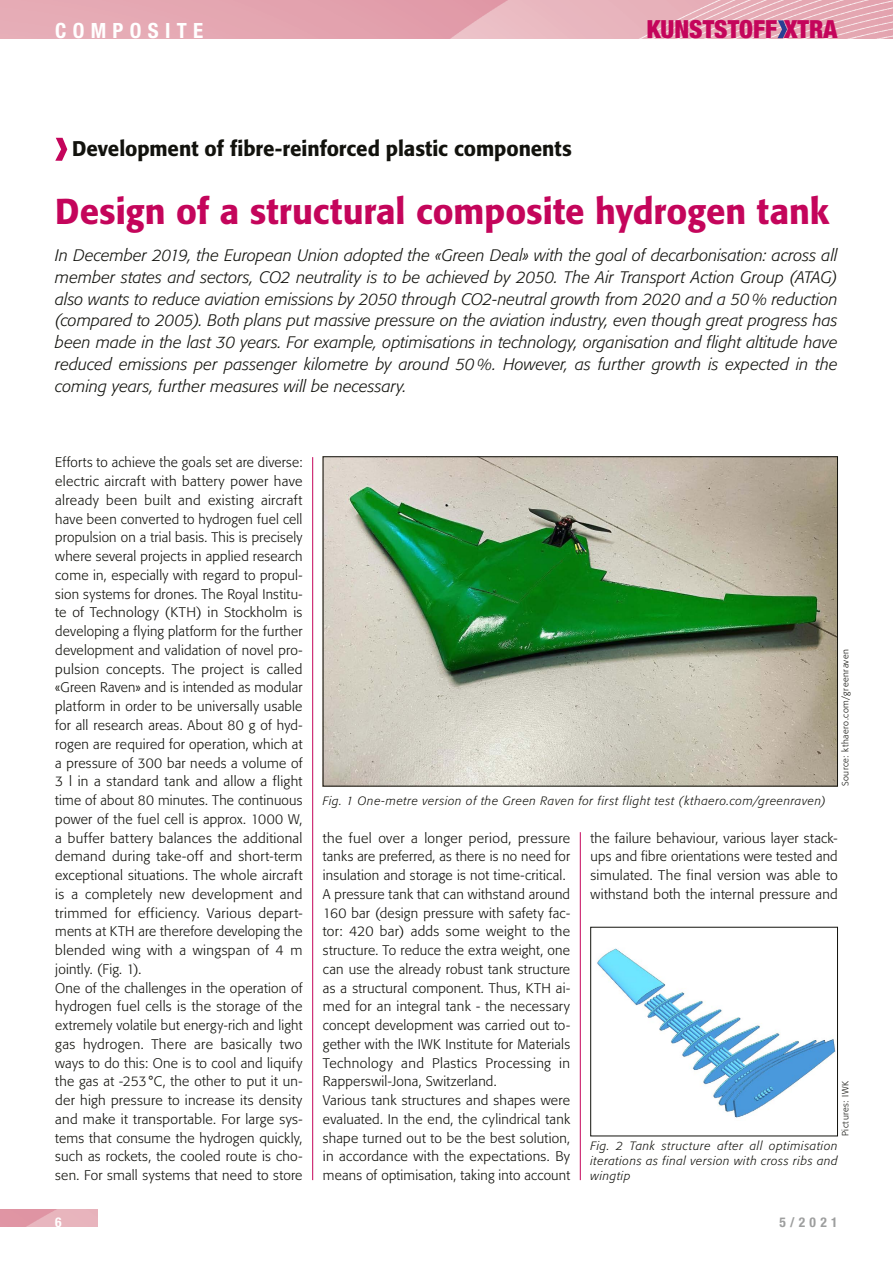
<style>
.page{position:relative;width:893px;height:1263px;background:#fff}
.page>*{position:absolute;margin:0;border:0;box-sizing:border-box;transform-origin:0 0}
.t1{font:500 35.7px "Formata";color:#c4055b}
.t2{font:900 condensed 25.05px "Helvetica Neue";color:#c4055b}
.t3{font:500 21px "Formata";letter-spacing:-.005em;color:#12120d}
.t4{font:700 condensed 21px "Helvetica Neue LT Std";letter-spacing:.3em;color:#fff}
.t5{font:italic 300 16.5px/21.8px "Formata";letter-spacing:.005em;color:#12120d;text-align:justify}
.t6{font:300 13.8px/18.8px "Formata";letter-spacing:.02em;color:#12120d}
.t7{font:700 condensed 13.5px "Helvetica Neue LT Std";color:#9d9e9e}
.t8{font:700 condensed 13.5px "Helvetica Neue LT Std";color:#fff}
.t9{font:italic 300 12px/15px "Formata";letter-spacing:.05em;color:#12120d;text-align:justify}
.t10{font:300 9px "Formata";letter-spacing:.06em;color:#12120d}
</style>
<div class="page">
<img style="left:0;top:0;width:893px;height:38px">
<img style="left:0;top:1210px;width:98px;height:17px">
<svg style="left:777px;top:20px;width:10px;height:18px"></svg>
<svg style="left:55px;top:138px;width:12px;height:23px"></svg>
<hr style="left:312px;top:457px;width:1px;height:723px;background:#c4055b">
<hr style="left:580px;top:832px;width:1px;height:348px;background:#c4055b">
<img style="left:325px;top:458px;width:511px;height:326px">
<img style="left:597px;top:948px;width:239px;height:170px">
<div style="left:590px;top:927px;width:248px;height:209px;border:1px solid #12120d"></div>
<h3 class="t4" style="left:55px;top:18px;width:149px">COMPOSITE</h3>
<h2 class="t2" style="left:647px;top:14px;width:192px">KUNSTSTOFF XTRA</h2>
<h3 class="t3" style="left:72px;top:136px;width:501px">Development of fibre-reinforced plastic components</h3>
<h1 class="t1" style="left:55px;top:189px;width:775px">Design of a structural composite hydrogen tank</h1>
<p class="t5" style="left:55px;top:245px;width:784px">In December 2019, the European Union adopted the «Green Deal» with the goal of decarbonisation: across all member states and sectors, CO2 neutrality is to be achieved by 2050. The Air Transport Action Group (ATAG) also wants to reduce aviation emissions by 2050 through CO2-neutral growth from 2020 and a 50% reduction (compared to 2005). Both plans put massive pressure on the aviation industry, even though great progress has been made in the last 30 years. For example, optimisations in technology, organisation and flight altitude have reduced emissions per passenger kilometre by around 50%. However, as further growth is expected in the coming years, further measures will be necessary.</p>
<p class="t6" style="left:55px;top:453px;width:249px">Efforts to achieve the goals set are diverse: electric aircraft with battery power have already been built and existing aircraft have been converted to hydrogen fuel cell propulsion on a trial basis. This is precisely where several projects in applied research come in, especially with regard to propul&shy;sion systems for drones. The Royal Institu&shy;te of Technology (KTH) in Stockholm is developing a flying platform for the further development and validation of novel pro&shy;pulsion concepts. The project is called «Green Raven» and is intended as modular platform in order to be universally usable for all research areas. About 80 g of hyd&shy;rogen are required for operation, which at a pressure of 300 bar needs a volume of 3 l in a standard tank and allow a flight time of about 80 minutes. The continuous power of the fuel cell is approx. 1000 W, a buffer battery balances the additional demand during take-off and short-term exceptional situations. The whole aircraft is a completely new development and trimmed for efficiency. Various depart&shy;ments at KTH are therefore developing the blended wing with a wingspan of 4 m jointly. (Fig. 1).<br>One of the challenges in the operation of hydrogen fuel cells is the storage of the extremely volatile but energy-rich and light gas hydrogen. There are basically two ways to do this: One is to cool and liquify the gas at -253°C, the other to put it un&shy;der high pressure to increase its density and make it transportable. For large sys&shy;tems that consume the hydrogen quickly, such as rockets, the cooled route is cho&shy;sen. For small systems that need to store</p>
<p class="t9" style="left:323px;top:793px;width:504px">Fig. 1 One-metre version of the Green Raven for first flight test (kthaero.com/greenraven)</p>
<p class="t10" style="left:840px;top:786px;width:139px;rotate:-90deg">Source: kthaero.com/greenraven</p>
<p class="t6" style="left:323px;top:828px;width:249px">the fuel over a longer period, pressure tanks are preferred, as there is no need for insulation and storage is not time-critical.<br>A pressure tank that can withstand around 160 bar (design pressure with safety fac&shy;tor: 420 bar) adds some weight to the structure. To reduce the extra weight, one can use the already robust tank structure as a structural component. Thus, KTH ai&shy;med for an integral tank - the necessary concept development was carried out to&shy;gether with the IWK Institute for Materials Technology and Plastics Processing in Rapperswil-Jona, Switzerland.<br>Various tank structures and shapes were evaluated. In the end, the cylindrical tank shape turned out to be the best solution, in accordance with the expectations. By means of optimisation, taking into account</p>
<p class="t6" style="left:590px;top:828px;width:249px;text-align:justify">the failure behaviour, various layer stack&shy;ups and fibre orientations were tested and simulated. The final version was able to withstand both the internal pressure and</p>
<p class="t10" style="left:840px;top:1136px;width:57px;rotate:-90deg">Pictures: IWK</p>
<p class="t9" style="left:590px;top:1138px;width:249px">Fig. 2 Tank structure after all optimisation iterations as final version with cross ribs and wingtip</p>
<p class="t8" style="left:55px;top:1214px;width:8px">6</p>
<p class="t7" style="left:779px;top:1214px;width:60px">5/2021</p>
</div>
